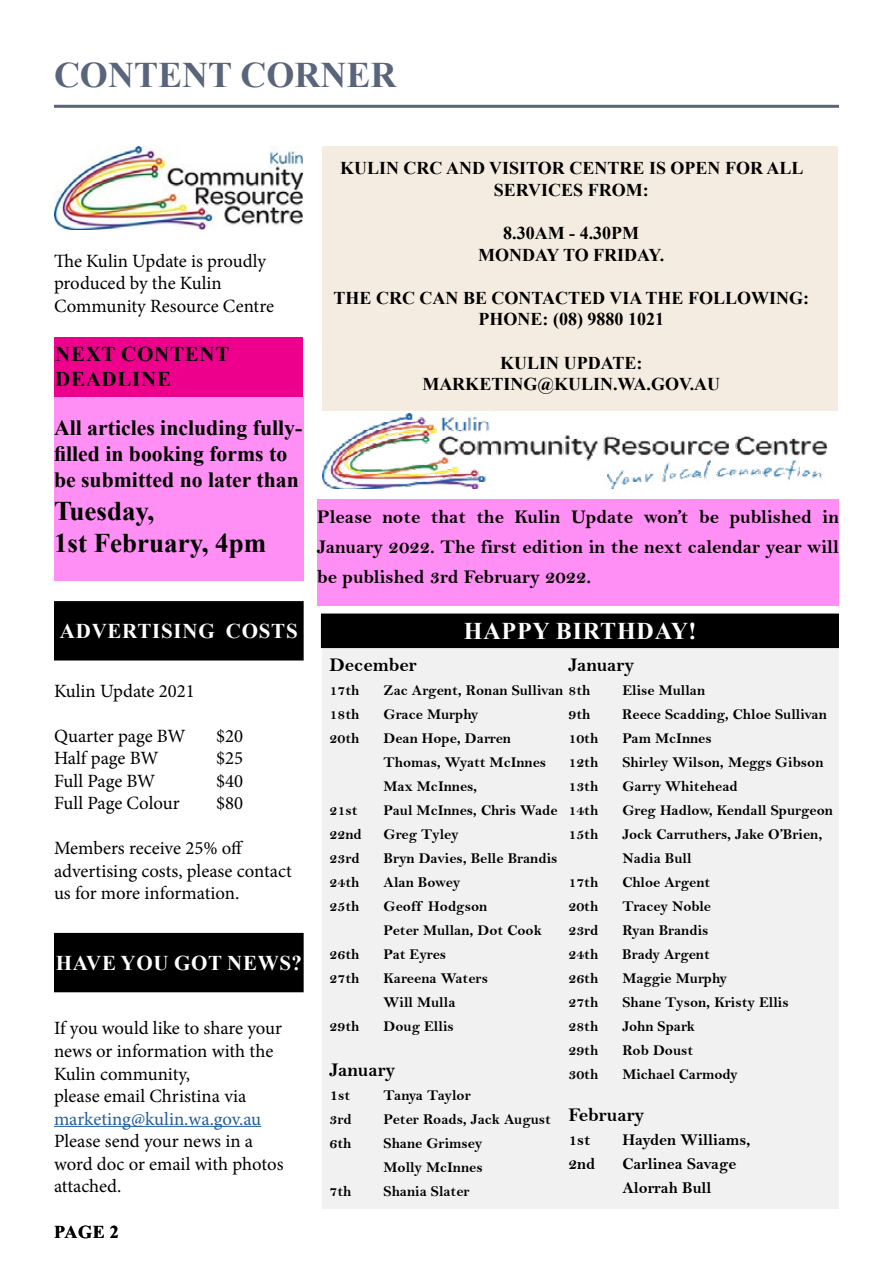
<style>
.page{position:relative;width:893px;height:1263px;background:#fff}
.page>*{position:absolute;margin:0;border:0;box-sizing:border-box;transform-origin:0 0}
.t1{font:700 36px "Times New Roman";color:#59657b}
.t2{font:700 27px/32.4px "Times New Roman";color:#000}
.t3{font:700 24px "Times New Roman";letter-spacing:.035em;color:#fff}
.t4{font:700 21.75px/26.1px "Times New Roman";color:#000}
.t5{font:700 21px "Times New Roman";letter-spacing:.035em;color:#fff}
.t6{font:700 21px/25.2px "Times New Roman";letter-spacing:.035em;color:#000}
.t7{font:19.5px/30px "Bell MT Bold";color:#000;text-align:justify}
.t8{font:18.75px/22.5px "Minion Pro";color:#000}
.t9{font:18.75px "Minion Pro";letter-spacing:-.005em;color:#215e9e}
.t10{font:700 18px/21.6px "Times New Roman";color:#000;text-align:center}
.t11{font:16.5px/24px "Bell MT Bold";color:#000}
.t12{font:15px/24px "Bell MT Bold";color:#000}
.t13{font:15px "Bell MT Bold";letter-spacing:-.02em;color:#000}
.s1{font-size:16.5px}
</style>
<div class="page">
<div style="left:322px;top:648px;width:517px;height:561px;background:#f1f1f2"></div>
<hr style="left:54px;top:105px;width:785px;height:3px;background:#59657b">
<div style="left:54px;top:396px;width:250px;height:185px;background:#ff8ff4"></div>
<div style="left:55px;top:337px;width:248px;height:59px;background:#ec008c"></div>
<div style="left:55px;top:602px;width:248px;height:58px;background:#000"></div>
<div style="left:54px;top:601px;width:250px;height:59px;border:2px solid #000"></div>
<div style="left:322px;top:146px;width:516px;height:265px;background:#f4ece0"></div>
<div style="left:322px;top:614px;width:516px;height:33px;background:#000"></div>
<div style="left:321px;top:613px;width:518px;height:35px;border:2px solid #000"></div>
<img style="left:54px;top:146px;width:248px;height:84px">
<div style="left:55px;top:934px;width:248px;height:57px;background:#000"></div>
<div style="left:54px;top:933px;width:250px;height:59px;border:2px solid #000"></div>
<hr style="left:54px;top:1126px;width:207px;height:1px;background:#215e9e">
<img style="left:322px;top:413px;width:505px;height:76px">
<div style="left:317px;top:499px;width:522px;height:107px;background:#ff8ff4"></div>
<h1 class="t1" style="left:54px;top:49px;width:344px">CONTENT CORNER</h1>
<p class="t8" style="left:54px;top:250px;width:222px">The Kulin Update is proudly produced by the Kulin<br>Community Resource Centre</p>
<h3 class="t6" style="left:55px;top:341px;width:176px">NEXT CONTENT<br>DEADLINE</h3>
<h3 class="t4" style="left:54px;top:414px;width:250px">All articles including fully&shy;filled in booking forms to be submitted no later than</h3>
<h2 class="t2" style="left:54px;top:494px;width:214px">Tuesday,<br>1st February, 4pm</h2>
<h3 class="t5" style="left:60px;top:616px;width:239px">ADVERTISING COSTS</h3>
<p class="t8" style="left:54px;top:679px;width:142px">Kulin Update 2021</p>
<p class="t8" style="left:54px;top:724px;width:133px">Quarter page BW</p>
<p class="t8" style="left:216px;top:724px;width:28px">$20</p>
<p class="t8" style="left:54px;top:747px;width:106px">Half page BW</p>
<p class="t8" style="left:216px;top:747px;width:28px">$25</p>
<p class="t8" style="left:54px;top:769px;width:103px">Full Page BW</p>
<p class="t8" style="left:216px;top:769px;width:28px">$40</p>
<p class="t8" style="left:54px;top:792px;width:127px">Full Page Colour</p>
<p class="t8" style="left:216px;top:792px;width:28px">$80</p>
<p class="t8" style="left:54px;top:837px;width:239px">Members receive 25% off advertising costs, please contact us for more information.</p>
<h3 class="t5" style="left:56px;top:947px;width:248px">HAVE YOU GOT NEWS?</h3>
<p class="t8" style="left:54px;top:1017px;width:230px">If you would like to share your news or information with the<br>Kulin community,<br>please email Christina via</p>
<p class="t9" style="left:54px;top:1106px;width:209px">marketing@kulin.wa.gov.au</p>
<p class="t8" style="left:54px;top:1130px;width:231px">Please send your news in a word doc or email with photos attached.</p>
<p class="t10" style="left:54px;top:1221px;width:66px">PAGE 2</p>
<p class="t10" style="left:340px;top:157px;width:465px">KULIN CRC AND VISITOR CENTRE IS OPEN FOR ALL<br>SERVICES FROM:</p>
<p class="t10" style="left:478px;top:222px;width:188px">8.30AM - 4.30PM<br>MONDAY TO FRIDAY.</p>
<p class="t10" style="left:333px;top:286px;width:477px">THE CRC CAN BE CONTACTED VIA THE FOLLOWING:<br>PHONE: (08) 9880 1021</p>
<p class="t10" style="left:422px;top:351px;width:299px">KULIN UPDATE:<br>MARKETING@KULIN.WA.GOV.AU</p>
<h3 class="t7" style="left:317px;top:501px;width:523px">Please note that the Kulin Update won’t be published in January 2022. The first edition in the next calendar year will be published 3rd February 2022.</h3>
<h3 class="t3" style="left:464px;top:614px;width:234px">HAPPY BIRTHDAY!</h3>
<h3 class="t7" style="left:330px;top:650px;width:89px">December</h3>
<p class="t12" style="left:330px;top:678px;width:31px">17th</p>
<p class="t12" style="left:384px;top:678px;width:208px">Zac Argent, Ronan Sullivan 8th</p>
<p class="t12" style="left:330px;top:702px;width:31px">18th</p>
<p class="t12" style="left:384px;top:702px;width:96px">Grace Murphy</p>
<p class="t12" style="left:330px;top:726px;width:31px">20th</p>
<p class="t12" style="left:384px;top:726px;width:164px">Dean Hope, Darren<br>Thomas, Wyatt McInnes<br>Max McInnes,</p>
<p class="t12" style="left:330px;top:798px;width:29px">21st</p>
<p class="t12" style="left:384px;top:798px;width:176px">Paul McInnes, Chris Wade</p>
<p class="t12" style="left:330px;top:822px;width:34px">22nd</p>
<p class="t12" style="left:384px;top:822px;width:77px">Greg Tyley</p>
<p class="t12" style="left:330px;top:846px;width:32px">23rd</p>
<p class="t12" style="left:384px;top:846px;width:175px">Bryn Davies, Belle Brandis</p>
<p class="t12" style="left:330px;top:870px;width:31px">24th</p>
<p class="t12" style="left:384px;top:870px;width:78px">Alan Bowey</p>
<p class="t12" style="left:330px;top:894px;width:31px">25th</p>
<p class="t12" style="left:384px;top:894px;width:160px">Geoff Hodgson<br>Peter Mullan, Dot Cook</p>
<p class="t12" style="left:330px;top:942px;width:31px">26th</p>
<p class="t12" style="left:384px;top:942px;width:64px">Pat Eyres</p>
<p class="t12" style="left:330px;top:966px;width:31px">27th</p>
<p class="t12" style="left:384px;top:966px;width:106px">Kareena Waters<br>Will Mulla</p>
<p class="t12" style="left:330px;top:1014px;width:31px">29th</p>
<p class="t12" style="left:384px;top:1014px;width:72px">Doug Ellis</p>
<h3 class="t7" style="left:330px;top:1055px;width:67px">January</h3>
<p class="t12" style="left:330px;top:1083px;width:22px"><span class="s1">1</span>st</p>
<p class="t13" style="left:384px;top:1087px;width:89px">Tanya Taylor</p>
<p class="t12" style="left:330px;top:1107px;width:24px">3rd</p>
<p class="t12" style="left:384px;top:1107px;width:169px">Peter Roads, Jack August</p>
<p class="t12" style="left:330px;top:1131px;width:24px">6th</p>
<p class="t12" style="left:384px;top:1131px;width:101px">Shane Grimsey<br>Molly McInnes</p>
<p class="t12" style="left:330px;top:1179px;width:24px">7th</p>
<p class="t12" style="left:384px;top:1179px;width:88px">Shania Slater</p>
<h3 class="t7" style="left:568px;top:650px;width:67px">January</h3>
<p class="t12" style="left:622px;top:678px;width:84px">Elise Mullan</p>
<p class="t12" style="left:568px;top:702px;width:24px">9th</p>
<p class="t12" style="left:622px;top:702px;width:206px">Reece Scadding, Chloe Sullivan</p>
<p class="t12" style="left:568px;top:726px;width:31px">10th</p>
<p class="t12" style="left:622px;top:726px;width:91px">Pam McInnes</p>
<p class="t12" style="left:568px;top:750px;width:31px">12th</p>
<p class="t12" style="left:622px;top:750px;width:203px">Shirley Wilson, Meggs Gibson</p>
<p class="t12" style="left:568px;top:774px;width:31px">13th</p>
<p class="t12" style="left:622px;top:774px;width:117px">Garry Whitehead</p>
<p class="t12" style="left:568px;top:798px;width:31px">14th</p>
<p class="t12" style="left:622px;top:798px;width:212px">Greg Hadlow, Kendall Spurgeon</p>
<p class="t12" style="left:568px;top:822px;width:31px">15th</p>
<p class="t12" style="left:622px;top:822px;width:202px">Jock Carruthers, Jake O’Brien,<br>Nadia Bull</p>
<p class="t12" style="left:568px;top:870px;width:31px">17th</p>
<p class="t12" style="left:622px;top:870px;width:90px">Chloe Argent</p>
<p class="t12" style="left:568px;top:894px;width:31px">20th</p>
<p class="t12" style="left:622px;top:894px;width:90px">Tracey Noble</p>
<p class="t12" style="left:568px;top:918px;width:32px">23rd</p>
<p class="t12" style="left:622px;top:918px;width:88px">Ryan Brandis</p>
<p class="t12" style="left:568px;top:942px;width:31px">24th</p>
<p class="t12" style="left:622px;top:942px;width:89px">Brady Argent</p>
<p class="t12" style="left:568px;top:966px;width:31px">26th</p>
<p class="t12" style="left:622px;top:966px;width:106px">Maggie Murphy</p>
<p class="t12" style="left:568px;top:990px;width:31px">27th</p>
<p class="t12" style="left:622px;top:990px;width:168px">Shane Tyson, Kristy Ellis</p>
<p class="t12" style="left:568px;top:1014px;width:31px">28th</p>
<p class="t12" style="left:622px;top:1014px;width:74px">John Spark</p>
<p class="t12" style="left:568px;top:1038px;width:31px">29th</p>
<p class="t12" style="left:622px;top:1038px;width:72px">Rob Doust</p>
<p class="t12" style="left:568px;top:1062px;width:31px">30th</p>
<p class="t12" style="left:622px;top:1062px;width:117px">Michael Carmody</p>
<h3 class="t7" style="left:568px;top:1100px;width:78px">February</h3>
<p class="t11" style="left:568px;top:1128px;width:23px">1st</p>
<p class="t11" style="left:622px;top:1128px;width:130px">Hayden Williams,</p>
<p class="t11" style="left:568px;top:1152px;width:28px">2nd</p>
<p class="t11" style="left:622px;top:1152px;width:115px">Carlinea Savage<br>Alorrah Bull</p>
</div>
